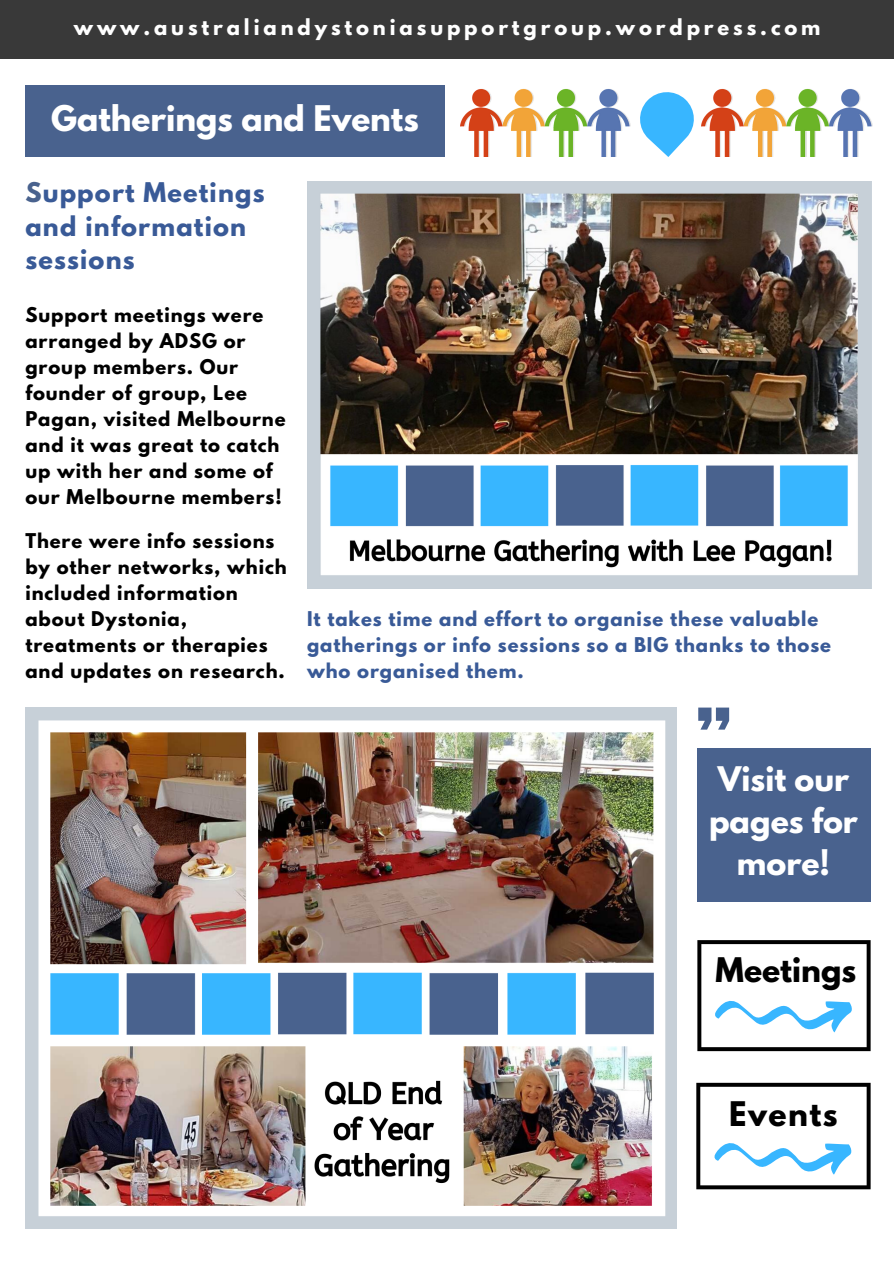
<style>
.page{position:relative;width:894px;height:1264px;background:#fff}
.page>*{position:absolute;margin:0;border:0;box-sizing:border-box;transform-origin:0 0}
.t1{font:700 31.35px "League Spartan";color:#fff}
.t2{font:700 30px/42.3px "League Spartan";color:#fff;text-align:center}
.t3{font:700 30px "League Spartan";color:#000}
.t4{font:700 24px/33.8px "League Spartan";letter-spacing:.05em;color:#395a97}
.t5{font:700 19.5px "League Spartan";letter-spacing:.2em;color:#fff}
.t6{font:700 18px/26px "League Spartan";letter-spacing:.05em;color:#000}
.t7{font:700 18px/26px "League Spartan";letter-spacing:.05em;color:#395a97}
.s1{color:#49628e}
</style>
<div class="page">
<div style="left:0;top:0;width:893px;height:59px;background:#393939"></div>
<img style="left:460px;top:89px;width:168px;height:67px">
<img style="left:25px;top:707px;width:651px;height:521px">
<div style="left:25px;top:86px;width:419px;height:70px;background:#49628e"></div>
<img style="left:307px;top:181px;width:564px;height:408px">
<svg style="left:698px;top:707px;width:31px;height:22px"></svg>
<div style="left:697px;top:748px;width:173px;height:153px;background:#49628e"></div>
<img style="left:704px;top:89px;width:167px;height:67px">
<svg style="left:697px;top:940px;width:173px;height:111px"></svg>
<svg style="left:696px;top:1082px;width:174px;height:107px"></svg>
<svg style="left:628px;top:92px;width:76px;height:65px"></svg>
<p class="t5" style="left:74px;top:18px;width:748px">www.australiandystoniasupportgroup.wordpress.com</p>
<h1 class="t1" style="left:51px;top:103px;width:369px">Gatherings and Events</h1>
<h3 class="t4" style="left:25px;top:178px;width:241px"><span class="s1">S</span>upport Meetings and information sessions</h3>
<p class="t6" style="left:25px;top:304px;width:262px">Support meetings were arranged by ADSG or group members. Our founder of group, Lee<br>Pagan, visited Melbourne and it was great to catch up with her and some of our Melbourne members!</p>
<p class="t6" style="left:25px;top:530px;width:263px">There were info sessions by other networks, which included information about Dystonia, treatments or therapies and updates on research.</p>
<p class="t7" style="left:307px;top:608px;width:525px">It takes time and effort to organise these valuable gatherings or info sessions so a BIG thanks to those who organised them.</p>
<h2 class="t2" style="left:709px;top:761px;width:150px">Visit our pages for more!</h2>
<h2 class="t3" style="left:715px;top:955px;width:142px">Meetings</h2>
<h2 class="t3" style="left:729px;top:1099px;width:110px">Events</h2>
</div>
